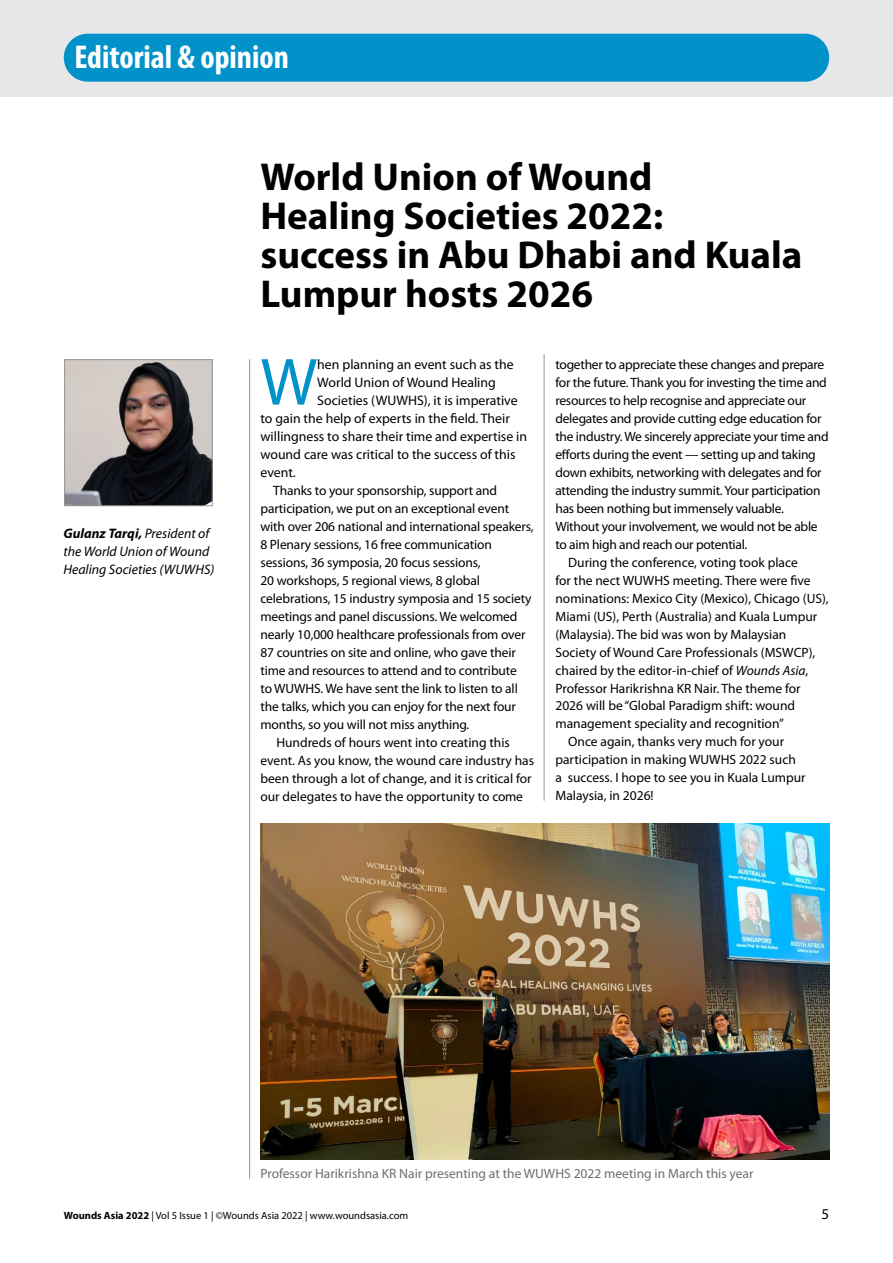
<style>
.page{position:relative;width:893px;height:1263px;background:#fff}
.page>*{position:absolute;margin:0;border:0;box-sizing:border-box;transform-origin:0 0}
.t1{font:67.2px "Myriad Pro";color:#0092c8}
.t2{font:700 39px/39px "Myriad Pro";color:#000}
.t3{font:700 condensed 33.15px "Myriad Pro";color:#fff}
.t4{font:15px "Myriad Pro";color:#000}
.t5{font:13.8px "Myriad Pro";color:#000}
.t6{font:italic 13.8px/18px "Myriad Pro";color:#000}
.t7{font:13.5px "Myriad Pro";letter-spacing:-.01em;color:#000}
.t8{font:13.5px "Myriad Pro";color:#6d6e71}
.t9{font:10.5px "Myriad Pro";color:#000}
.s1{font-weight:700}
.s2{font-style:italic}
</style>
<div class="page">
<div style="left:0;top:0;width:893px;height:97px;background:#e6e7e8"></div>
<div style="left:64px;top:34px;width:765px;height:48px;background:#0092c8;border-radius:24px"></div>
<hr style="left:544px;top:354px;width:1px;height:447px;background:#939598">
<hr style="left:249px;top:359px;width:1px;height:820px;background:#939598">
<img style="left:66px;top:361px;width:145px;height:143px">
<div style="left:64px;top:359px;width:149px;height:147px;border:1px solid #939598"></div>
<img style="left:260px;top:824px;width:569px;height:336px">
<h3 class="t3" style="left:74px;top:37px;width:216px">Editorial &amp; opinion</h3>
<p class="t6" style="left:63px;top:524px;width:152px"><span class="s1">Gulanz Tarqi,</span> President of the World Union of Wound<br>Healing Societies (WUWHS)</p>
<h2 class="t2" style="left:260px;top:156px;width:544px">World Union of Wound<br>Healing Societies 2022:<br>success in Abu Dhabi and Kuala<br>Lumpur hosts 2026</h2>
<h1 class="t1" style="left:260px;top:341px;width:58px">W</h1>
<p class="t5" style="left:317px;top:355px;width:198px">hen planning an event such as the</p>
<p class="t5" style="left:317px;top:373px;width:180px">World Union of Wound Healing</p>
<p class="t5" style="left:317px;top:391px;width:202px">Societies (WUWHS), it is imperative</p>
<p class="t5" style="left:260px;top:409px;width:251px">to gain the help of experts in the field. Their</p>
<p class="t5" style="left:260px;top:427px;width:268px">willingness to share their time and expertise in</p>
<p class="t5" style="left:260px;top:445px;width:257px">wound care was critical to the success of this</p>
<p class="t5" style="left:260px;top:463px;width:37px">event.</p>
<p class="t7" style="left:273px;top:482px;width:225px">Thanks to your sponsorship, support and</p>
<p class="t7" style="left:260px;top:500px;width:250px">participation, we put on an exceptional event</p>
<p class="t7" style="left:260px;top:518px;width:275px">with over 206 national and international speakers,</p>
<p class="t7" style="left:260px;top:536px;width:233px">8 Plenary sessions, 16 free communication</p>
<p class="t7" style="left:260px;top:554px;width:222px">sessions, 36 symposia, 20 focus sessions,</p>
<p class="t7" style="left:260px;top:572px;width:221px">20 workshops, 5 regional views, 8 global</p>
<p class="t7" style="left:260px;top:590px;width:273px">celebrations, 15 industry symposia and 15 society</p>
<p class="t7" style="left:260px;top:608px;width:259px">meetings and panel discussions. We welcomed</p>
<p class="t7" style="left:260px;top:626px;width:267px">nearly 10,000 healthcare professionals from over</p>
<p class="t7" style="left:260px;top:644px;width:257px">87 countries on site and online, who gave their</p>
<p class="t7" style="left:260px;top:662px;width:258px">time and resources to attend and to contribute</p>
<p class="t7" style="left:260px;top:680px;width:259px">to WUWHS. We have sent the link to listen to all</p>
<p class="t7" style="left:260px;top:698px;width:257px">the talks, which you can enjoy for the next four</p>
<p class="t7" style="left:260px;top:716px;width:210px">months, so you will not miss anything.</p>
<p class="t7" style="left:276px;top:734px;width:235px">Hundreds of hours went into creating this</p>
<p class="t7" style="left:260px;top:752px;width:275px">event. As you know, the wound care industry has</p>
<p class="t7" style="left:260px;top:770px;width:273px">been through a lot of change, and it is critical for</p>
<p class="t7" style="left:260px;top:788px;width:264px">our delegates to have the opportunity to come</p>
<p class="t7" style="left:555px;top:356px;width:270px">together to appreciate these changes and prepare</p>
<p class="t7" style="left:555px;top:374px;width:273px">for the future. Thank you for investing the time and</p>
<p class="t7" style="left:555px;top:392px;width:252px">resources to help recognise and appreciate our</p>
<p class="t7" style="left:555px;top:410px;width:267px">delegates and provide cutting edge education for</p>
<p class="t7" style="left:555px;top:428px;width:275px">the industry. We sincerely appreciate your time and</p>
<p class="t7" style="left:555px;top:446px;width:262px">efforts during the event — setting up and taking</p>
<p class="t7" style="left:555px;top:464px;width:268px">down exhibits, networking with delegates and for</p>
<p class="t7" style="left:555px;top:482px;width:267px">attending the industry summit. Your participation</p>
<p class="t7" style="left:555px;top:500px;width:230px">has been nothing but immensely valuable.</p>
<p class="t7" style="left:555px;top:518px;width:264px">Without your involvement, we would not be able</p>
<p class="t7" style="left:555px;top:536px;width:193px">to aim high and reach our potential.</p>
<p class="t7" style="left:568px;top:554px;width:231px">During the conference, voting took place</p>
<p class="t7" style="left:555px;top:572px;width:257px">for the nect WUWHS meeting. There were five</p>
<p class="t7" style="left:555px;top:590px;width:275px">nominations: Mexico City (Mexico), Chicago (US),</p>
<p class="t7" style="left:555px;top:608px;width:263px">Miami (US), Perth (Australia) and Kuala Lumpur</p>
<p class="t7" style="left:555px;top:626px;width:232px">(Malaysia). The bid was won by Malaysian</p>
<p class="t7" style="left:555px;top:644px;width:261px">Society of Wound Care Professionals (MSWCP),</p>
<p class="t7" style="left:555px;top:662px;width:254px">chaired by the editor-in-chief of <span class="s2">Wounds Asia</span>,</p>
<p class="t7" style="left:555px;top:680px;width:247px">Professor Harikrishna KR Nair. The theme for</p>
<p class="t7" style="left:555px;top:698px;width:241px">2026 will be “Global Paradigm shift: wound</p>
<p class="t7" style="left:555px;top:716px;width:230px">management speciality and recognition”</p>
<p class="t7" style="left:568px;top:734px;width:217px">Once again, thanks very much for your</p>
<p class="t7" style="left:555px;top:752px;width:242px">participation in making WUWHS 2022 such</p>
<p class="t7" style="left:555px;top:770px;width:252px">a success. I hope to see you in Kuala Lumpur</p>
<p class="t7" style="left:555px;top:788px;width:100px">Malaysia, in 2026!</p>
<p class="t8" style="left:260px;top:1165px;width:494px">Professor Harikrishna KR Nair presenting at the WUWHS 2022 meeting in March this year</p>
<p class="t9" style="left:64px;top:1208px;width:346px"><span class="s1">Wounds Asia 2022</span> | Vol 5 Issue 1 | ©Wounds Asia 2022 | www.woundsasia.com</p>
<p class="t4" style="left:821px;top:1204px;width:9px">5</p>
</div>
